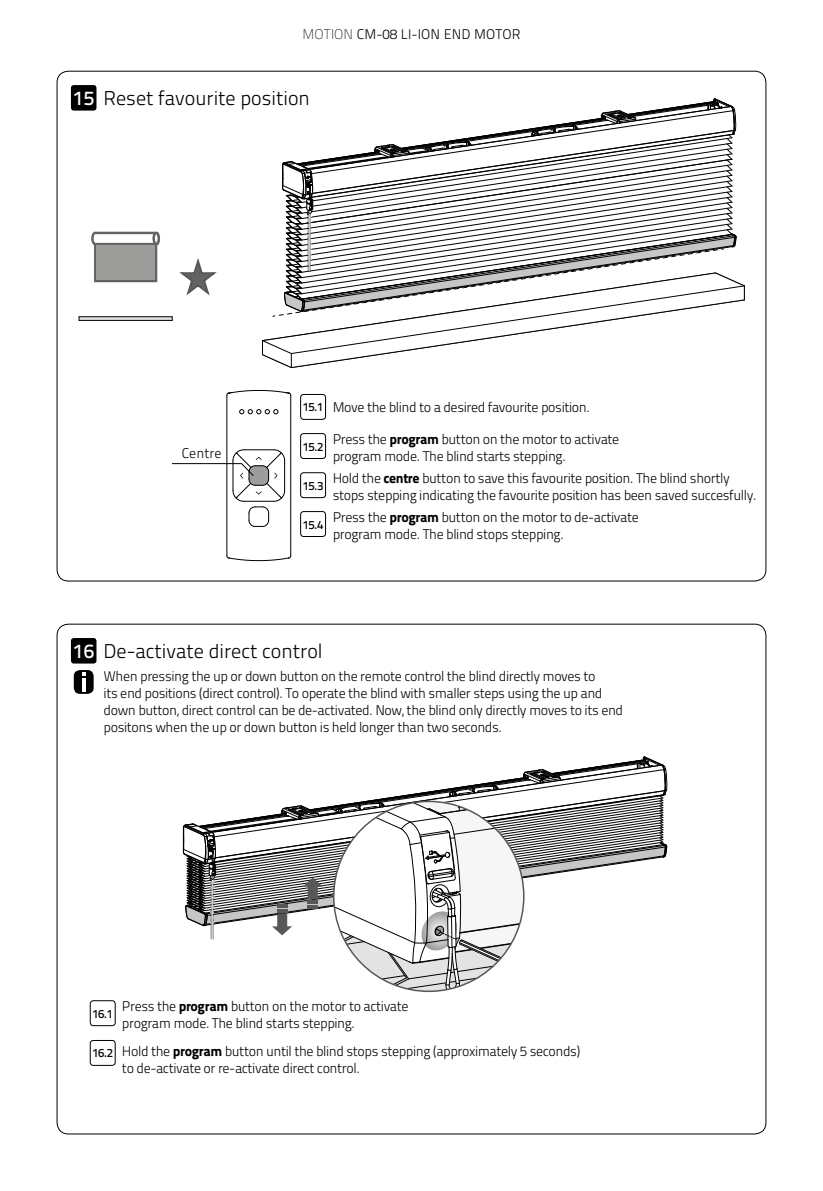
<style>
.page{position:relative;width:823px;height:1191px;background:#fff}
.page>*{position:absolute;margin:0;border:0;box-sizing:border-box;transform-origin:0 0}
.t1{font:20px "Titillium Text 14 L 250 wt";color:#000}
.t2{font:20px "Titillium Text 14 L 600 wt";color:#fff}
.t3{font:14px/17px "Titillium Maps 26 L 250 wt";letter-spacing:-.03em;color:#000}
.t4{font:14px "Titillium Maps 26 L 250 wt";letter-spacing:.01em;color:#000}
.t5{font:12px "Titillium Text 14 L 600 wt";letter-spacing:-.04em;color:#000}
.s1{font-family:"Titillium Maps 26 L 1 wt"}
.s2{font-family:"Titillium Maps 29 L 999 wt"}
</style>
<div class="page">
<svg style="left:91px;top:232px;width:69px;height:50px"></svg>
<div style="left:96px;top:245px;width:59px;height:35px;background:#9d9d9c"></div>
<svg style="left:78px;top:316px;width:95px;height:5px"></svg>
<svg style="left:179px;top:259px;width:38px;height:37px"></svg>
<hr style="left:226px;top:395px;width:1px;height:161px;background:#000">
<hr style="left:290px;top:395px;width:1px;height:161px;background:#000">
<svg style="left:226px;top:555px;width:65px;height:6px"></svg>
<svg style="left:226px;top:390px;width:65px;height:6px"></svg>
<svg style="left:239px;top:409px;width:39px;height:5px"></svg>
<div style="left:74px;top:670px;width:20px;height:24px;background:#000;border-radius:6px"></div>
<svg style="left:82px;top:672px;width:3px;height:19px"></svg>
<div style="left:90px;top:1040px;width:25px;height:25px;border:1px solid #000;border-radius:3px"></div>
<div style="left:90px;top:1000px;width:25px;height:26px;border:1px solid #000;border-radius:3px"></div>
<div style="left:300px;top:394px;width:25px;height:26px;border:1px solid #000;border-radius:3px"></div>
<div style="left:300px;top:433px;width:25px;height:26px;border:1px solid #000;border-radius:3px"></div>
<div style="left:300px;top:472px;width:25px;height:26px;border:1px solid #000;border-radius:3px"></div>
<div style="left:300px;top:511px;width:25px;height:26px;border:1px solid #000;border-radius:3px"></div>
<div style="left:71px;top:85px;width:25px;height:26px;background:#000;border-radius:3px"></div>
<div style="left:71px;top:638px;width:25px;height:25px;background:#000;border-radius:3px"></div>
<svg style="left:172px;top:449px;width:113px;height:78px"></svg>
<svg style="left:262px;top:98px;width:482px;height:270px"></svg>
<hr style="left:309px;top:214px;width:1px;height:57px;background:#000">
<hr style="left:307px;top:214px;width:1px;height:57px;background:#000">
<svg style="left:183px;top:756px;width:484px;height:235px"></svg>
<hr style="left:212px;top:882px;width:1px;height:56px;background:#000">
<hr style="left:210px;top:882px;width:1px;height:56px;background:#000">
<p class="t4" style="left:302px;top:24px;width:219px"><span class="s1">MOTION</span> CM-08 LI-ION END MOTOR</p>
<h1 class="t2" style="left:73px;top:86px;width:23px">15</h1>
<h1 class="t1" style="left:103px;top:86px;width:208px">Reset favourite position</h1>
<p class="t3" style="left:182px;top:443px;width:41px">Centre</p>
<p class="t5" style="left:302px;top:400px;width:22px">15.1</p>
<p class="t5" style="left:302px;top:439px;width:22px">15.2</p>
<p class="t5" style="left:302px;top:478px;width:22px">15.3</p>
<p class="t5" style="left:302px;top:517px;width:22px">15.4</p>
<p class="t3" style="left:332px;top:397px;width:258px">Move the blind to a desired favourite position.</p>
<p class="t3" style="left:332px;top:430px;width:288px">Press the <span class="s2">program</span> button on the motor to activate program mode. The blind starts stepping.</p>
<p class="t3" style="left:332px;top:469px;width:425px">Hold the <span class="s2">centre</span> button to save this favourite position. The blind shortly stops stepping indicating the favourite position has been saved succesfully.</p>
<p class="t3" style="left:332px;top:507px;width:307px">Press the <span class="s2">program</span> button on the motor to de-activate program mode. The blind stops stepping.</p>
<h1 class="t2" style="left:73px;top:639px;width:23px">16</h1>
<h1 class="t1" style="left:103px;top:639px;width:220px">De-activate direct control</h1>
<p class="t3" style="left:103px;top:666px;width:521px">When pressing the up or down button on the remote control the blind directly moves to<br>its end positions (direct control). To operate the blind with smaller steps using the up and down button, direct control can be de-activated. Now, the blind only directly moves to its end positons when the up or down button is held longer than two seconds.</p>
<p class="t5" style="left:92px;top:1006px;width:22px">16.1</p>
<p class="t5" style="left:92px;top:1046px;width:22px">16.2</p>
<p class="t3" style="left:122px;top:996px;width:288px">Press the <span class="s2">program</span> button on the motor to activate program mode. The blind starts stepping.</p>
<p class="t3" style="left:122px;top:1042px;width:459px">Hold the <span class="s2">program</span> button until the blind stops stepping (approximately 5 seconds) to de-activate or re-activate direct control.</p>
</div>
